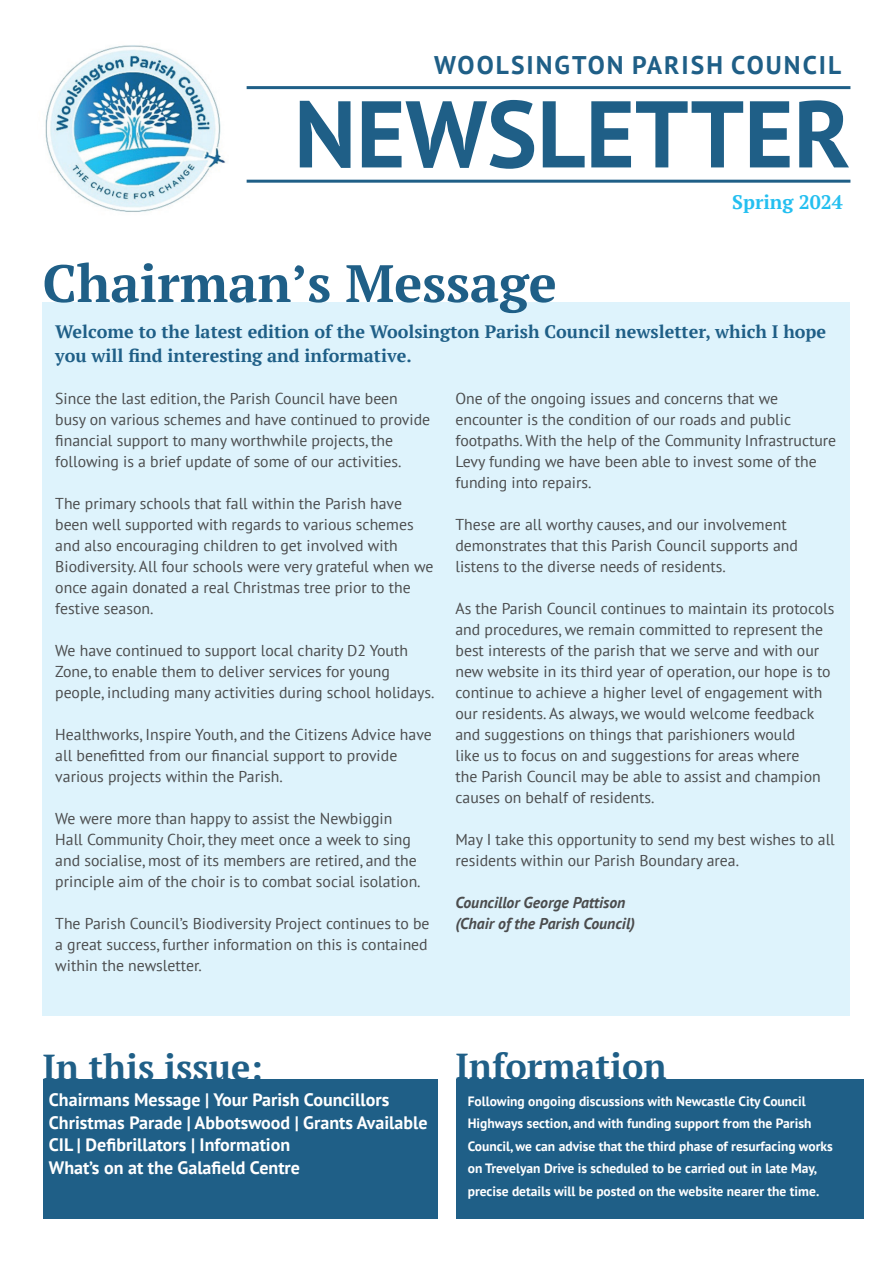
<style>
.page{position:relative;width:893px;height:1263px;background:#fff}
.page>*{position:absolute;margin:0;border:0;box-sizing:border-box;transform-origin:0 0}
.t1{font:700 94.5px "PT Sans";color:#1f5f87}
.t2{font:700 52.5px "PT Serif";color:#1f5f87}
.t3{font:700 36px "PT Serif";color:#1f5f87}
.t4{font:700 25.5px "PT Sans";letter-spacing:.08em;color:#1f5f87}
.t5{font:700 19.5px "PT Serif";color:#24bff0}
.t6{font:700 18px/22.5px "PT Sans";color:#fff}
.t7{font:700 18px/24px "PT Serif";color:#1f5f87}
.t8{font:15.75px/21px "PT Sans";color:#4b4c4d}
.t9{font:italic 700 15.75px/21px "PT Sans";color:#4b4c4d}
.t10{font:700 13.5px/22.5px "PT Sans";color:#fff}
</style>
<div class="page">
<div style="left:43px;top:302px;width:807px;height:713px;background:#def3fc"></div>
<div style="left:43px;top:1079px;width:394px;height:139px;background:#1f5f87"></div>
<img style="left:45px;top:45px;width:181px;height:167px">
<hr style="left:247px;top:180px;width:603px;height:3px;background:#1f5f87">
<hr style="left:247px;top:86px;width:603px;height:3px;background:#1f5f87">
<div style="left:457px;top:1079px;width:407px;height:139px;background:#1f5f87"></div>
<h3 class="t4" style="left:434px;top:48px;width:409px">WOOLSINGTON PARISH COUNCIL</h3>
<h1 class="t1" style="left:294px;top:71px;width:558px">NEWSLETTER</h1>
<h2 class="t2" style="left:43px;top:249px;width:516px">Chairman’s Message</h2>
<p class="t5" style="left:732px;top:190px;width:112px">Spring 2024</p>
<p class="t7" style="left:55px;top:319px;width:772px">Welcome to the latest edition of the Woolsington Parish Council newsletter, which I hope you will find interesting and informative.</p>
<p class="t8" style="left:55px;top:388px;width:376px">Since the last edition, the Parish Council have been busy on various schemes and have continued to provide financial support to many worthwhile projects, the following is a brief update of some of our activities.</p>
<p class="t8" style="left:55px;top:493px;width:380px">The primary schools that fall within the Parish have been well supported with regards to various schemes and also encouraging children to get involved with Biodiversity. All four schools were very grateful when we once again donated a real Christmas tree prior to the festive season.</p>
<p class="t8" style="left:55px;top:640px;width:381px">We have continued to support local charity D2 Youth<br>Zone, to enable them to deliver services for young people, including many activities during school holidays.</p>
<p class="t8" style="left:55px;top:724px;width:378px">Healthworks, Inspire Youth, and the Citizens Advice have all benefitted from our financial support to provide various projects within the Parish.</p>
<p class="t8" style="left:55px;top:808px;width:367px">We were more than happy to assist the Newbiggin Hall Community Choir, they meet once a week to sing and socialise, most of its members are retired, and the principle aim of the choir is to combat social isolation.</p>
<p class="t8" style="left:55px;top:913px;width:376px;text-align:justify">The Parish Council’s Biodiversity Project continues to be a great success, further information on this is contained within the newsletter.</p>
<p class="t8" style="left:455px;top:388px;width:382px">One of the ongoing issues and concerns that we encounter is the condition of our roads and public footpaths. With the help of the Community Infrastructure Levy funding we have been able to invest some of the funding into repairs.</p>
<p class="t8" style="left:455px;top:514px;width:344px">These are all worthy causes, and our involvement demonstrates that this Parish Council supports and listens to the diverse needs of residents.</p>
<p class="t8" style="left:455px;top:598px;width:380px">As the Parish Council continues to maintain its protocols and procedures, we remain committed to represent the best interests of the parish that we serve and with our new website in its third year of operation, our hope is to continue to achieve a higher level of engagement with our residents. As always, we would welcome feedback and suggestions on things that parishioners would<br>like us to focus on and suggestions for areas where<br>the Parish Council may be able to assist and champion causes on behalf of residents.</p>
<p class="t8" style="left:455px;top:829px;width:381px">May I take this opportunity to send my best wishes to all residents within our Parish Boundary area.</p>
<p class="t9" style="left:455px;top:892px;width:181px">Councillor George Pattison (Chair of the Parish Council)</p>
<h3 class="t3" style="left:43px;top:1043px;width:222px">In this issue:</h3>
<h3 class="t3" style="left:455px;top:1043px;width:213px">Information</h3>
<p class="t10" style="left:468px;top:1089px;width:367px">Following ongoing discussions with Newcastle City Council Highways section, and with funding support from the Parish Council, we can advise that the third phase of resurfacing works on Trevelyan Drive is scheduled to be carried out in late May, precise details will be posted on the website nearer the time.</p>
<p class="t6" style="left:49px;top:1088px;width:380px">Chairmans Message | Your Parish Councillors Christmas Parade | Abbotswood | Grants Available CIL | Defibrillators | Information<br>What’s on at the Galafield Centre</p>
</div>
